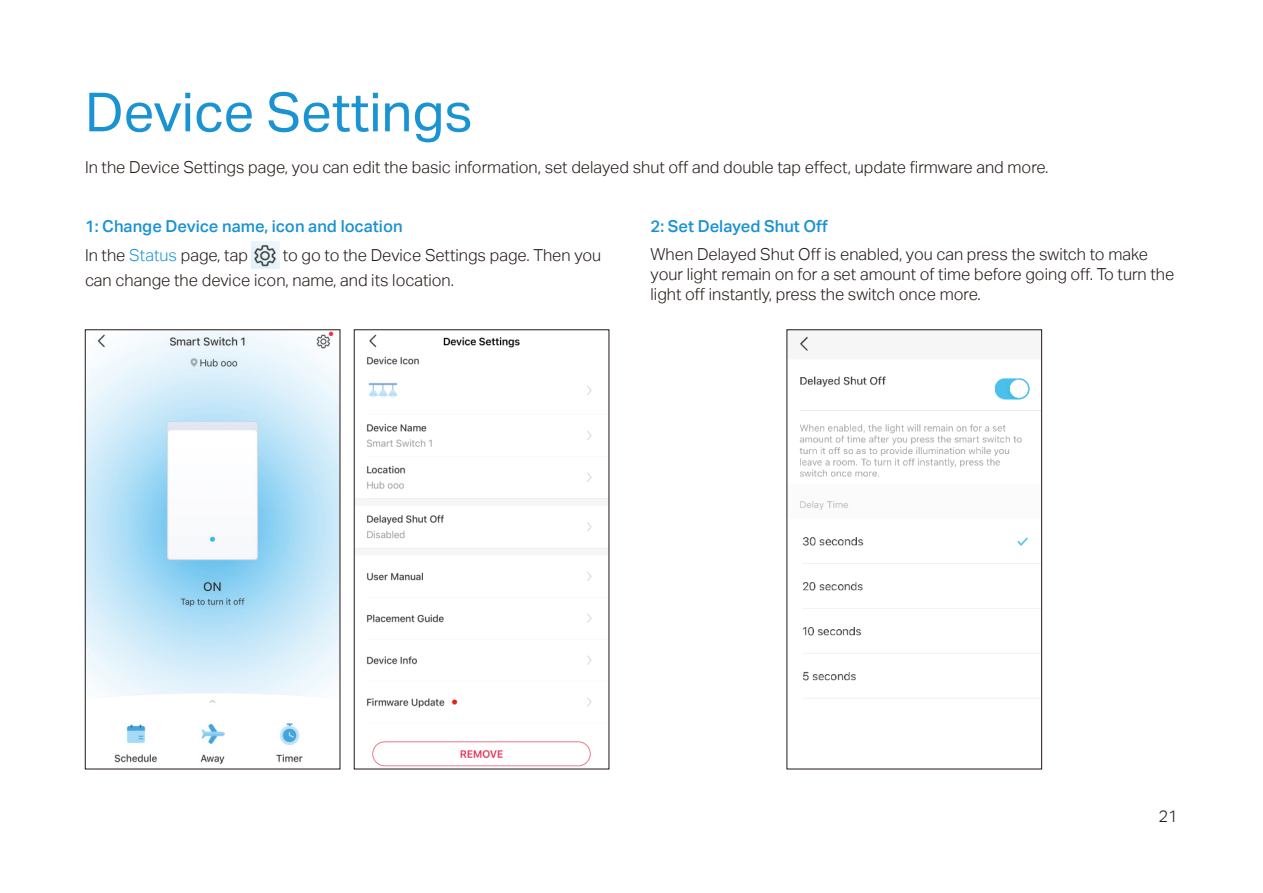
<style>
.page{position:relative;width:1263px;height:893px;background:#fff}
.page>*{position:absolute;margin:0;border:0;box-sizing:border-box;transform-origin:0 0}
.t1{font:54px "TP Link Aktiv Regular";color:#1a93d3}
.t2{font:16.5px/19.8px "TP Link Aktiv Light";color:#231916}
.t3{font:16.5px "TP Link Aktiv Medium";color:#1a93d3}
.s1{color:#1a93d3}
</style>
<div class="page">
<img style="left:252px;top:242px;width:27px;height:27px">
<img style="left:87px;top:332px;width:251px;height:433px">
<div style="left:85px;top:330px;width:255px;height:439px;border:1px solid #231916"></div>
<img style="left:356px;top:334px;width:251px;height:433px">
<img style="left:799px;top:336px;width:241px;height:345px">
<div style="left:787px;top:330px;width:255px;height:439px;border:1px solid #231916"></div>
<h1 class="t1" style="left:85px;top:81px;width:389px">Device Settings</h1>
<p class="t2" style="left:85px;top:157px;width:965px">In the Device Settings page, you can edit the basic information, set delayed shut off and double tap effect, update firmware and more.</p>
<p class="t3" style="left:85px;top:216px;width:319px">1: Change Device name, icon and location</p>
<p class="t2" style="left:85px;top:245px;width:164px">In the <span class="s1">Status</span> page, tap</p>
<p class="t2" style="left:85px;top:243px;width:518px;line-height:25px;text-indent:198px">to go to the Device Settings page. Then you can change the device icon, name, and its location.</p>
<p class="t3" style="left:651px;top:216px;width:179px">2: Set Delayed Shut Off</p>
<p class="t2" style="left:651px;top:244px;width:525px">When Delayed Shut Off is enabled, you can press the switch to make your light remain on for a set amount of time before going off. To turn the light off instantly, press the switch once more.</p>
<p class="t2" style="left:1158px;top:806px;width:21px">21</p>
</div>
